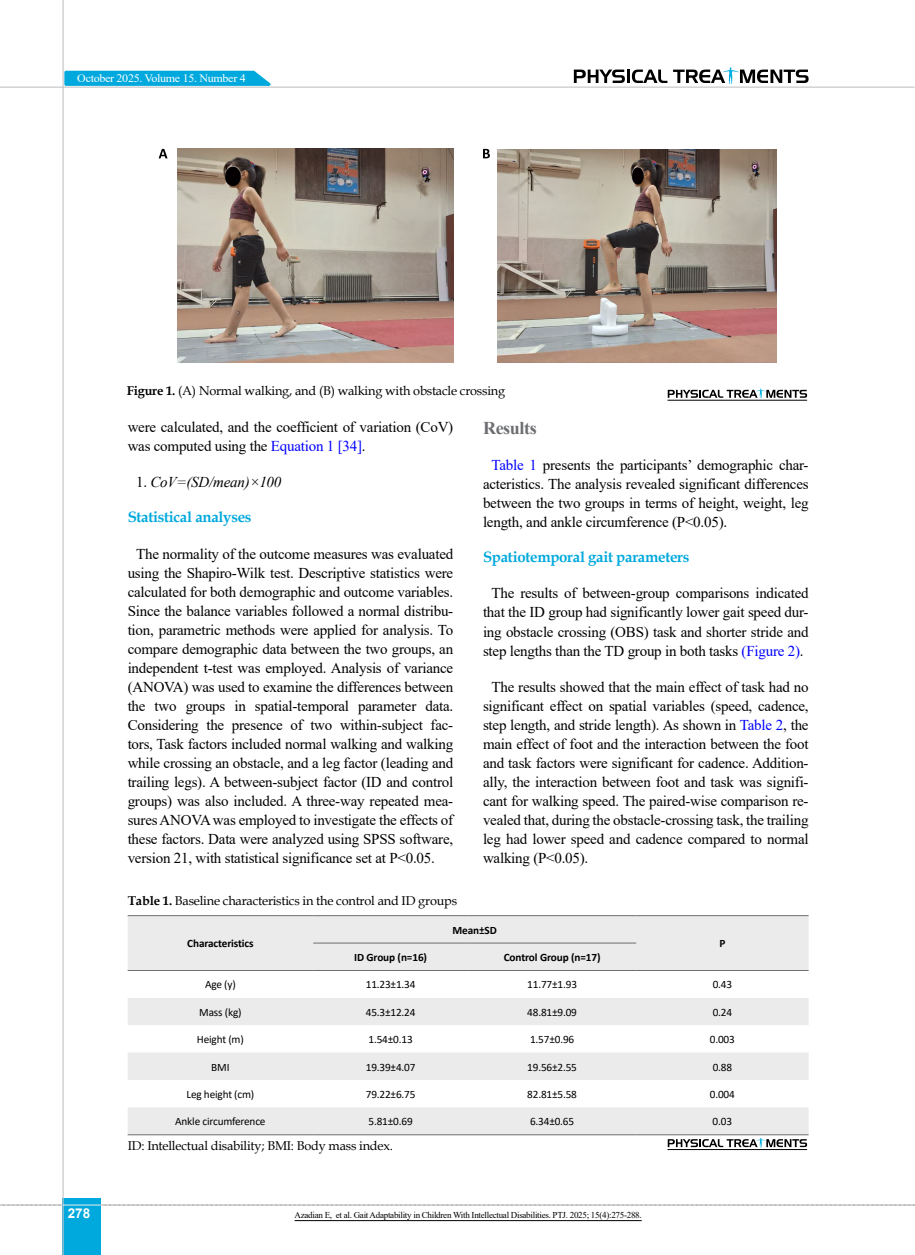
<style>
.page{position:relative;width:915px;height:1255px;background:#fff}
.page>*{position:absolute;margin:0;border:0;box-sizing:border-box;transform-origin:0 0}
.t1{font:700 18px "Times New Roman";letter-spacing:-.02em;color:#6d6e71}
.t2{font:15px/19px "Times New Roman";letter-spacing:-.015em;color:#000;text-align:justify}
.t3{font:700 15px "Book Antiqua";letter-spacing:-.02em;color:#00a9dd}
.t4{font:italic 15px "Times New Roman";letter-spacing:-.015em;color:#000}
.t5{font:700 13.5px "Arial";color:#fff}
.t6{font:12.75px "Book Antiqua";letter-spacing:-.015em;color:#000}
.t7{font:11.4px "Times New Roman";letter-spacing:-.025em;color:#fff;scale:1.05 1}
.t8{font:11.25px "Calibri";letter-spacing:-.015em;color:#000}
.t9{font:700 11.25px "Calibri";letter-spacing:-.01em;color:#000}
.t10{font:9px "Times New Roman";letter-spacing:-.03em;color:#000}
.s1{font-weight:700}
.s2{color:#00f}
.s3{font-style:normal}
</style>
<div class="page">
<svg style="left:0;top:1204px;width:915px;height:1px"></svg>
<div style="left:63px;top:1198px;width:38px;height:56px;background:#00a9dd"></div>
<hr style="left:62px;top:0;width:2px;height:1254px;background:#c2c4c6">
<hr style="left:63px;top:1204px;width:38px;height:1px;background:#ebebec">
<svg style="left:63px;top:69px;width:215px;height:18px;background:#36bae2"></svg>
<svg style="left:573px;top:67px;width:235px;height:17px"></svg>
<hr style="left:0;top:87px;width:914px;height:1px;background:#c2c4c6">
<svg style="left:667px;top:388px;width:139px;height:10px"></svg>
<hr style="left:667px;top:400px;width:139px;height:1px;background:#000">
<img style="left:178px;top:149px;width:275px;height:213px">
<img style="left:497px;top:150px;width:279px;height:213px">
<svg style="left:483px;top:149px;width:6px;height:9px"></svg>
<svg style="left:159px;top:149px;width:8px;height:9px"></svg>
<svg style="left:128px;top:916px;width:680px;height:218px;fill:#ebebec"></svg>
<hr style="left:128px;top:915px;width:185px;height:1px;background:#6d6e71">
<hr style="left:128px;top:970px;width:185px;height:1px;background:#6d6e71">
<hr style="left:313px;top:915px;width:155px;height:1px;background:#6d6e71">
<hr style="left:468px;top:915px;width:168px;height:1px;background:#6d6e71">
<hr style="left:636px;top:915px;width:172px;height:1px;background:#6d6e71">
<hr style="left:313px;top:942px;width:155px;height:1px;background:#6d6e71">
<hr style="left:468px;top:942px;width:168px;height:1px;background:#6d6e71">
<hr style="left:636px;top:970px;width:172px;height:1px;background:#6d6e71">
<hr style="left:313px;top:970px;width:155px;height:1px;background:#6d6e71">
<hr style="left:468px;top:970px;width:168px;height:1px;background:#6d6e71">
<hr style="left:128px;top:1134px;width:185px;height:1px;background:#6d6e71">
<hr style="left:313px;top:1134px;width:155px;height:1px;background:#6d6e71">
<hr style="left:468px;top:1134px;width:168px;height:1px;background:#6d6e71">
<hr style="left:636px;top:1134px;width:172px;height:1px;background:#6d6e71">
<svg style="left:667px;top:1137px;width:139px;height:10px"></svg>
<hr style="left:667px;top:1149px;width:139px;height:1px;background:#000">
<hr style="left:294px;top:1220px;width:347px;height:1px;background:#000">
<p class="t7" style="left:77px;top:70px;width:162px">October 2025. Volume 15. Number 4</p>
<p class="t6" style="left:127px;top:381px;width:379px"><span class="s1">Figure 1.</span> (A) Normal walking, and (B) walking with obstacle crossing</p>
<p class="t2" style="left:128px;top:417px;width:327px">were calculated, and the coefficient of variation (CoV) was computed using the <span class="s2">Equation 1 [34]</span>.</p>
<p class="t4" style="left:136px;top:472px;width:147px"><span class="s3">1.</span> CoV=(SD/mean)×100</p>
<p class="t3" style="left:128px;top:507px;width:125px">Statistical analyses</p>
<p class="t2" style="left:128px;top:543px;width:327px;text-indent:9px">The normality of the outcome measures was evaluated using the Shapiro-Wilk test. Descriptive statistics were calculated for both demographic and outcome variables.<br>Since the balance variables followed a normal distribu&shy;tion, parametric methods were applied for analysis. To compare demographic data between the two groups, an independent t-test was employed. Analysis of variance (ANOVA) was used to examine the differences between the two groups in spatial-temporal parameter data.<br>Considering the presence of two within-subject fac&shy;tors, Task factors included normal walking and walking while crossing an obstacle, and a leg factor (leading and trailing legs). A between-subject factor (ID and control groups) was also included. A three-way repeated mea&shy;sures ANOVA was employed to investigate the effects of these factors. Data were analyzed using SPSS software, version 21, with statistical significance set at P&lt;0.05.</p>
<p class="t1" style="left:483px;top:415px;width:55px">Results</p>
<p class="t2" style="left:483px;top:455px;width:327px;text-indent:9px"><span class="s2">Table 1</span> presents the participants’ demographic char&shy;acteristics. The analysis revealed significant differences between the two groups in terms of height, weight, leg length, and ankle circumference (P&lt;0.05).</p>
<p class="t3" style="left:483px;top:547px;width:208px">Spatiotemporal gait parameters</p>
<p class="t2" style="left:483px;top:583px;width:327px;text-align:center">The results of between-group comparisons indicated that the ID group had significantly lower gait speed dur&shy;ing obstacle crossing (OBS) task and shorter stride and step lengths than the TD group in both tasks <span class="s2">(Figure 2)</span>.</p>
<p class="t2" style="left:483px;top:676px;width:327px;text-indent:9px">The results showed that the main effect of task had no significant effect on spatial variables (speed, cadence, step length, and stride length). As shown in <span class="s2">Table 2</span>, the main effect of foot and the interaction between the foot and task factors were significant for cadence. Addition&shy;ally, the interaction between foot and task was signifi&shy;cant for walking speed. The paired-wise comparison re&shy;vealed that, during the obstacle-crossing task, the trailing leg had lower speed and cadence compared to normal walking (P&lt;0.05).</p>
<p class="t6" style="left:128px;top:891px;width:331px"><span class="s1">Table 1.</span> Baseline characteristics in the control and ID groups</p>
<p class="t9" style="left:187px;top:935px;width:68px">Characteristics</p>
<p class="t9" style="left:452px;top:921px;width:46px">Mean±SD</p>
<p class="t9" style="left:354px;top:949px;width:74px">ID Group (n=16)</p>
<p class="t9" style="left:503px;top:949px;width:98px">Control Group (n=17)</p>
<p class="t9" style="left:719px;top:935px;width:7px">P</p>
<p class="t5" style="left:68px;top:1203px;width:24px">278</p>
<p class="t8" style="left:205px;top:976px;width:32px">Age (y)</p>
<p class="t8" style="left:365px;top:976px;width:51px">11.23±1.34</p>
<p class="t8" style="left:527px;top:976px;width:51px">11.77±1.93</p>
<p class="t8" style="left:712px;top:976px;width:21px">0.43</p>
<p class="t8" style="left:199px;top:1004px;width:44px">Mass (kg)</p>
<p class="t8" style="left:365px;top:1004px;width:51px">45.3±12.24</p>
<p class="t8" style="left:527px;top:1004px;width:51px">48.81±9.09</p>
<p class="t8" style="left:712px;top:1004px;width:21px">0.24</p>
<p class="t8" style="left:197px;top:1031px;width:48px">Height (m)</p>
<p class="t8" style="left:368px;top:1031px;width:46px">1.54±0.13</p>
<p class="t8" style="left:530px;top:1031px;width:46px">1.57±0.96</p>
<p class="t8" style="left:709px;top:1031px;width:26px">0.003</p>
<p class="t8" style="left:211px;top:1058px;width:20px">BMI</p>
<p class="t8" style="left:365px;top:1058px;width:51px">19.39±4.07</p>
<p class="t8" style="left:527px;top:1058px;width:51px">19.56±2.55</p>
<p class="t8" style="left:712px;top:1058px;width:21px">0.88</p>
<p class="t8" style="left:186px;top:1086px;width:69px">Leg height (cm)</p>
<p class="t8" style="left:365px;top:1086px;width:51px">79.22±6.75</p>
<p class="t8" style="left:527px;top:1086px;width:51px">82.81±5.58</p>
<p class="t8" style="left:709px;top:1086px;width:26px">0.004</p>
<p class="t8" style="left:175px;top:1113px;width:92px">Ankle circumference</p>
<p class="t8" style="left:368px;top:1113px;width:46px">5.81±0.69</p>
<p class="t8" style="left:530px;top:1113px;width:46px">6.34±0.65</p>
<p class="t8" style="left:712px;top:1113px;width:21px">0.03</p>
<p class="t6" style="left:128px;top:1136px;width:267px">ID: Intellectual disability; BMI: Body mass index.</p>
<p class="t10" style="left:294px;top:1208px;width:348px">Azadian E, et al. Gait Adaptability in Children With Intellectual Disabilities. PTJ. 2025; 15(4):275-288.</p>
</div>
